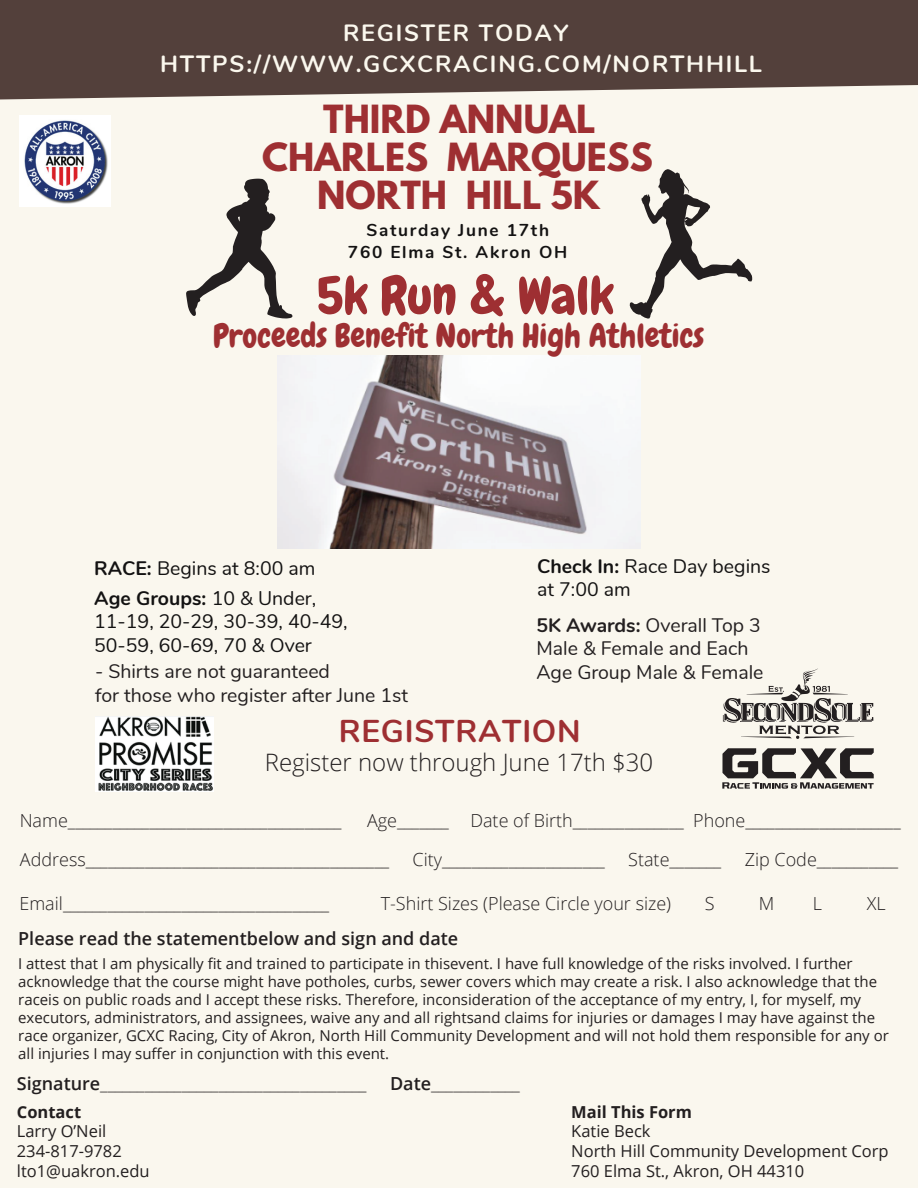
<style>
.page{position:relative;width:918px;height:1188px;background:#faf7ee}
.page>*{position:absolute;margin:0;border:0;box-sizing:border-box;transform-origin:0 0}
.t1{font:52.35px "Chewy";color:#9e2f32}
.t2{font:700 34.35px/38.1px "League Spartan";color:#9e2f32;text-align:center}
.t3{font:32.85px "Chewy";color:#9e2f32}
.t4{font:700 31.5px "Nunito";letter-spacing:.025em;color:#9e2f32}
.t5{font:300 24px "Open Sans";color:#231f20}
.t6{font:700 23.55px/30.5px "Nunito";letter-spacing:.075em;color:#fbf8ee;text-align:center}
.t7{font:19.5px/23.4px "Nunito";color:#231f20}
.t8{font:19.5px/23.4px "Nunito";color:#131212}
.t9{font:300 18px "Open Sans";color:#231f20}
.t10{font:600 18px "Open Sans";color:#231f20}
.t11{font:700 17.25px/22px "Nunito";letter-spacing:.1em;color:#131212;text-align:center}
.t12{font:16.5px/19.8px "Open Sans";color:#231f20}
.t13{font:700 16.5px "Open Sans";color:#231f20}
.t14{font:15px/18px "Open Sans";color:#231f20}
.s1{font-weight:700}
.s2{font-weight:600}
</style>
<div class="page">
<svg style="left:0;top:0;width:918px;height:99px;fill:#53403b"></svg>
<img style="left:20px;top:115px;width:90px;height:91px">
<svg style="left:186px;top:179px;width:107px;height:139px"></svg>
<svg style="left:630px;top:169px;width:122px;height:150px"></svg>
<img style="left:277px;top:356px;width:364px;height:193px">
<img style="left:96px;top:716px;width:117px;height:75px">
<svg style="left:722px;top:748px;width:152px;height:41px"></svg>
<svg style="left:723px;top:669px;width:150px;height:70px"></svg>
<h3 class="t6" style="left:160px;top:16px;width:603px">REGISTER TODAY<br>HTTPS://WWW.GCXCRACING.COM/NORTHHILL</h3>
<h2 class="t2" style="left:262px;top:100px;width:392px">THIRD ANNUAL<br>CHARLES MARQUESS<br>NORTH HILL 5K</h2>
<p class="t11" style="left:348px;top:218px;width:221px">Saturday June 17th<br>760 Elma St. Akron OH</p>
<h1 class="t1" style="left:317px;top:262px;width:299px">5k Run &amp; Walk</h1>
<h3 class="t3" style="left:213px;top:315px;width:493px">Proceeds Benefit North High Athletics</h3>
<h3 class="t8" style="left:94px;top:555px;width:223px"><span class="s1">RACE:</span> Begins at 8:00 am</h3>
<h3 class="t8" style="left:537px;top:554px;width:235px"><span class="s1">Check In:</span> Race Day begins at 7:00 am</h3>
<h3 class="t8" style="left:94px;top:585px;width:255px"><span class="s1">Age Groups:</span> 10 &amp; Under,<br>11-19, 20-29, 30-39, 40-49,<br>50-59, 60-69, 70 &amp; Over</h3>
<h3 class="t7" style="left:536px;top:612px;width:229px"><span class="s1">5K Awards:</span> Overall Top 3<br>Male &amp; Female and Each<br>Age Group Male &amp; Female</h3>
<h3 class="t4" style="left:339px;top:707px;width:243px">REGISTRATION</h3>
<h3 class="t7" style="left:95px;top:659px;width:314px">- Shirts are not guaranteed<br>for those who register after June 1st</h3>
<h3 class="t5" style="left:265px;top:745px;width:390px">Register now through June 17th $30</h3>
<p class="t9" style="left:20px;top:808px;width:324px">Name_____________________________________</p>
<p class="t9" style="left:367px;top:808px;width:535px">Age_______ Date of Birth_______________ Phone_____________________</p>
<p class="t9" style="left:20px;top:848px;width:371px">Address_________________________________________</p>
<p class="t9" style="left:413px;top:848px;width:194px">City______________________</p>
<p class="t9" style="left:628px;top:848px;width:95px">State_______</p>
<p class="t9" style="left:745px;top:848px;width:155px">Zip Code___________</p>
<p class="t9" style="left:20px;top:892px;width:311px">Email____________________________________</p>
<p class="t9" style="left:381px;top:892px;width:292px">T-Shirt Sizes (Please Circle your size)</p>
<p class="t9" style="left:705px;top:892px;width:11px">S</p>
<p class="t9" style="left:759px;top:892px;width:17px">M</p>
<p class="t9" style="left:813px;top:892px;width:11px">L</p>
<p class="t9" style="left:867px;top:892px;width:20px">XL</p>
<p class="t10" style="left:18px;top:926px;width:442px">Please read the statementbelow and sign and date</p>
<p class="t14" style="left:18px;top:954px;width:872px">I attest that I am physically fit and trained to participate in thisevent. I have full knowledge of the risks involved. I further acknowledge that the course might have potholes, curbs, sewer covers which may create a risk. I also acknowledge that the raceis on public roads and I accept these risks. Therefore, inconsideration of the acceptance of my entry, I, for myself, my executors, administrators, and assignees, waive any and all rightsand claims for injuries or damages I may have against the race organizer, GCXC Racing, City of Akron, North Hill Community Development and will not hold them responsible for any or all injuries I may suffer in conjunction with this event.</p>
<p class="t9" style="left:17px;top:1071px;width:351px"><span class="s2">Signature</span>____________________________________</p>
<p class="t9" style="left:390px;top:1071px;width:131px"><span class="s2">Date</span>____________</p>
<p class="t13" style="left:17px;top:1100px;width:66px">Contact</p>
<p class="t12" style="left:17px;top:1121px;width:134px">Larry O’Neil<br>234-817-9782 lto1@uakron.edu</p>
<p class="t13" style="left:571px;top:1100px;width:122px">Mail This Form</p>
<p class="t12" style="left:571px;top:1121px;width:319px">Katie Beck<br>North Hill Community Development Corp<br>760 Elma St., Akron, OH 44310</p>
</div>
